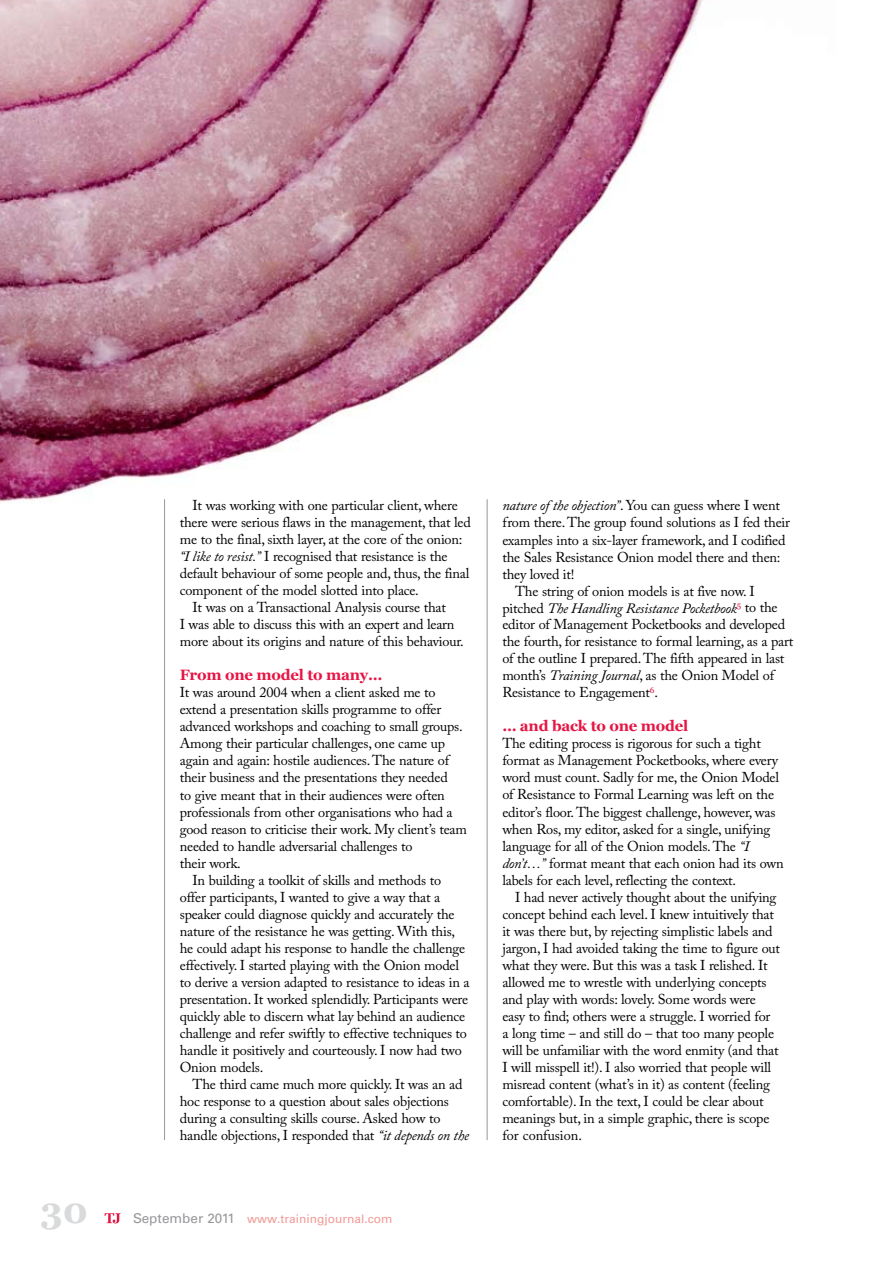
<style>
.page{position:relative;width:893px;height:1263px;background:#fff}
.page>*{position:absolute;margin:0;border:0;box-sizing:border-box;transform-origin:0 0}
.t1{font:700 36px "Georgia";color:#d8dadc}
.t2{font:700 15px "Georgia";letter-spacing:-.015em;color:#e61544}
.t3{font:14.25px/17px "Adobe Caslon Pro";letter-spacing:-.015em;color:#000}
.t4{font:italic 14.25px "Adobe Caslon Pro";letter-spacing:-.015em;color:#000}
.t5{font:12px "Univers LT Std";color:#f09b96}
.s1{font-style:italic}
.s2{font-size:13.5px;color:#97979b}
.s3{font-style:normal}
</style>
<div class="page">
<svg style="left:105px;top:1213px;width:16px;height:10px"></svg>
<img style="left:0;top:0;width:703px;height:521px">
<hr style="left:164px;top:499px;width:1px;height:641px;background:#97979b">
<hr style="left:487px;top:499px;width:1px;height:641px;background:#97979b">
<p class="t3" style="left:193px;top:497px;width:267px">It was working with one particular client, where</p>
<p class="t3" style="left:180px;top:514px;width:292px">there were serious flaws in the management, that led</p>
<p class="t3" style="left:180px;top:531px;width:284px">me to the final, sixth layer, at the core of the onion:</p>
<p class="t3" style="left:180px;top:548px;width:269px"><span class="s1">“I like to resist.”</span> I recognised that resistance is the</p>
<p class="t3" style="left:180px;top:565px;width:291px">default behaviour of some people and, thus, the final</p>
<p class="t3" style="left:180px;top:582px;width:240px">component of the model slotted into place.</p>
<p class="t3" style="left:193px;top:599px;width:255px">It was on a Transactional Analysis course that</p>
<p class="t3" style="left:180px;top:616px;width:276px">I was able to discuss this with an expert and learn</p>
<p class="t3" style="left:180px;top:633px;width:285px">more about its origins and nature of this behaviour.</p>
<p class="t2" style="left:180px;top:667px;width:204px">From one model to many…</p>
<p class="t3" style="left:180px;top:684px;width:257px">It was around 2004 when a client asked me to</p>
<p class="t3" style="left:180px;top:701px;width:263px">extend a presentation skills programme to offer</p>
<p class="t3" style="left:180px;top:718px;width:284px">advanced workshops and coaching to small groups.</p>
<p class="t3" style="left:180px;top:735px;width:267px">Among their particular challenges, one came up</p>
<p class="t3" style="left:180px;top:752px;width:271px">again and again: hostile audiences. The nature of</p>
<p class="t3" style="left:180px;top:769px;width:269px">their business and the presentations they needed</p>
<p class="t3" style="left:180px;top:786px;width:266px">to give meant that in their audiences were often</p>
<p class="t3" style="left:180px;top:803px;width:274px">professionals from other organisations who had a</p>
<p class="t3" style="left:180px;top:820px;width:289px">good reason to criticise their work. My client’s team</p>
<p class="t3" style="left:180px;top:837px;width:234px">needed to handle adversarial challenges to</p>
<p class="t3" style="left:180px;top:854px;width:63px">their work.</p>
<p class="t3" style="left:193px;top:871px;width:250px">In building a toolkit of skills and methods to</p>
<p class="t3" style="left:180px;top:888px;width:262px">offer participants, I wanted to give a way that a</p>
<p class="t3" style="left:180px;top:905px;width:276px">speaker could diagnose quickly and accurately the</p>
<p class="t3" style="left:180px;top:922px;width:277px">nature of the resistance he was getting. With this,</p>
<p class="t3" style="left:180px;top:939px;width:287px">he could adapt his response to handle the challenge</p>
<p class="t3" style="left:180px;top:956px;width:281px">effectively. I started playing with the Onion model</p>
<p class="t3" style="left:180px;top:973px;width:291px">to derive a version adapted to resistance to ideas in a</p>
<p class="t3" style="left:180px;top:990px;width:290px">presentation. It worked splendidly. Participants were</p>
<p class="t3" style="left:180px;top:1007px;width:287px">quickly able to discern what lay behind an audience</p>
<p class="t3" style="left:180px;top:1024px;width:289px">challenge and refer swiftly to effective techniques to</p>
<p class="t3" style="left:180px;top:1041px;width:284px">handle it positively and courteously. I now had two</p>
<p class="t3" style="left:180px;top:1058px;width:85px">Onion models.</p>
<p class="t3" style="left:193px;top:1075px;width:271px">The third came much more quickly. It was an ad</p>
<p class="t3" style="left:180px;top:1092px;width:271px">hoc response to a question about sales objections</p>
<p class="t3" style="left:180px;top:1109px;width:262px">during a consulting skills course. Asked how to</p>
<p class="t3" style="left:180px;top:1126px;width:291px">handle objections, I responded that <span class="s1">“it depends on the</span></p>
<h1 class="t1" style="left:40px;top:1190px;width:49px">30</h1>
<p class="t5" style="left:133px;top:1212px;width:261px"><span class="s2">September 2011</span> www.trainingjournal.com</p>
<p class="t3" style="left:502px;top:497px;width:279px"><span class="s1">nature of the objection”</span>. You can guess where I went</p>
<p class="t3" style="left:502px;top:514px;width:289px">from there. The group found solutions as I fed their</p>
<p class="t3" style="left:502px;top:531px;width:285px">examples into a six-layer framework, and I codified</p>
<p class="t3" style="left:502px;top:548px;width:280px">the Sales Resistance Onion model there and then:</p>
<p class="t3" style="left:502px;top:565px;width:74px">they loved it!</p>
<p class="t3" style="left:515px;top:582px;width:241px">The string of onion models is at five now. I</p>
<p class="t4" style="left:502px;top:599px;width:277px"><span class="s3">pitched</span> The Handling Resistance Pocketbook<sup>5</sup> <span class="s3">to the</span></p>
<p class="t3" style="left:502px;top:616px;width:284px">editor of Management Pocketbooks and developed</p>
<p class="t3" style="left:502px;top:633px;width:293px">the fourth, for resistance to formal learning, as a part</p>
<p class="t3" style="left:502px;top:650px;width:284px">of the outline I prepared. The fifth appeared in last</p>
<p class="t3" style="left:502px;top:667px;width:273px">month’s <span class="s1">Training Journal</span>, as the Onion Model of</p>
<p class="t3" style="left:502px;top:684px;width:157px">Resistance to Engagement<sup>6</sup>.</p>
<p class="t2" style="left:502px;top:718px;width:187px">… and back to one model</p>
<p class="t3" style="left:502px;top:735px;width:283px">The editing process is rigorous for such a tight format as Management Pocketbooks, where every word must count. Sadly for me, the Onion Model of Resistance to Formal Learning was left on the editor’s floor. The biggest challenge, however, was when Ros, my editor, asked for a single, unifying language for all of the Onion models. The <span class="s1">“I don’t…”</span> format meant that each onion had its own labels for each level, reflecting the context.</p>
<p class="t3" style="left:502px;top:888px;width:279px;text-indent:13px">I had never actively thought about the unifying concept behind each level. I knew intuitively that it was there but, by rejecting simplistic labels and jargon, I had avoided taking the time to figure out what they were. But this was a task I relished. It allowed me to wrestle with underlying concepts and play with words: lovely. Some words were easy to find; others were a struggle. I worried for<br>a long time – and still do – that too many people will be unfamiliar with the word enmity (and that I will misspell it!). I also worried that people will misread content (what’s in it) as content (feeling comfortable). In the text, I could be clear about meanings but, in a simple graphic, there is scope for confusion.</p>
</div>
